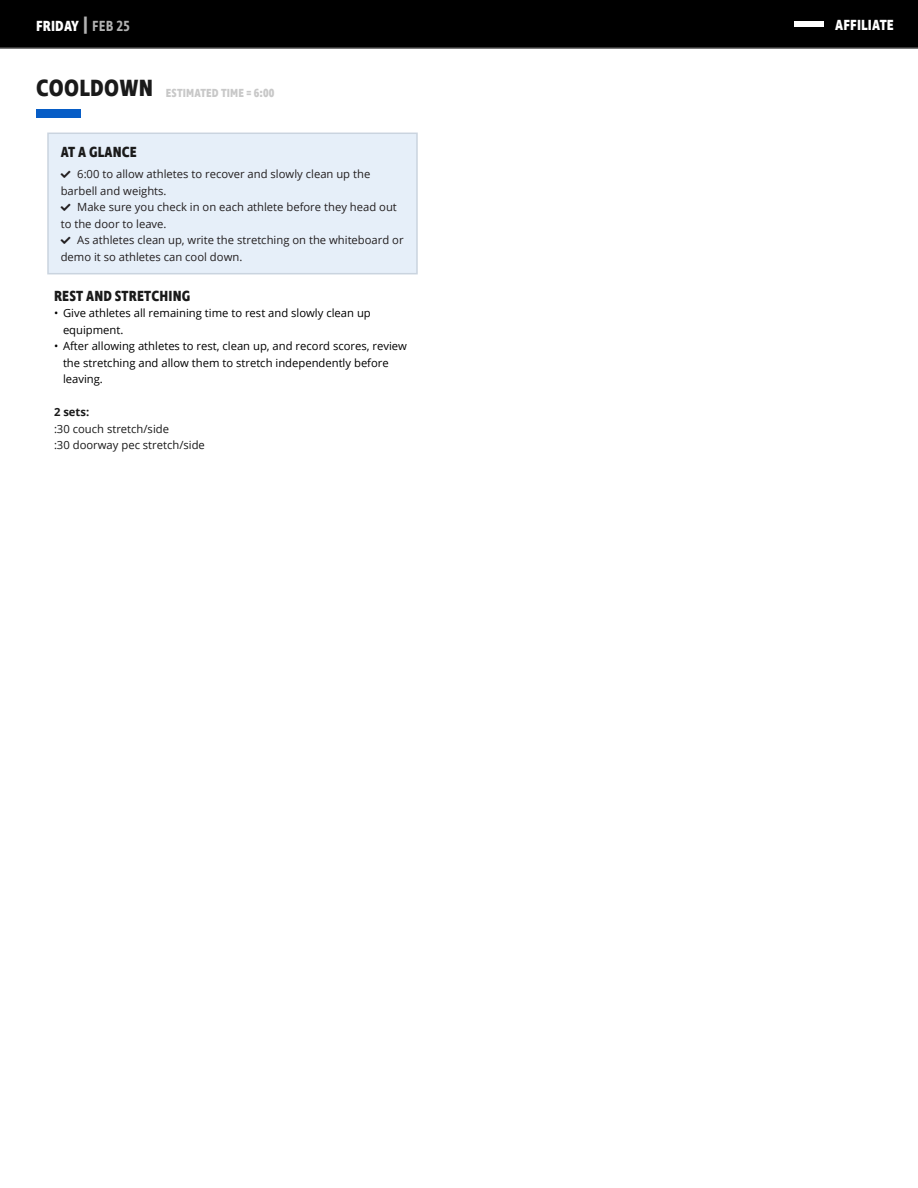
<style>
.page{position:relative;width:918px;height:1188px;background:#fff}
.page>*{position:absolute;margin:0;border:0;box-sizing:border-box;transform-origin:0 0}
.Section_Heading{font:700 24px "Ingra Cd";letter-spacing:.01em;color:#1a1a1a}
.t1{font:700 15px "Ingra Cd";letter-spacing:.01em;color:#fff}
.Body_Text{font:700 15px "Ingra Cd";letter-spacing:.01em;color:#1a1a1a}
.Section_Subheading{font:700 15px "Ingra Cd";letter-spacing:.01em;color:#1a1a1a}
.Time_Estimate{font:700 12px "Ingra Cd";letter-spacing:.01em;color:#c8c8c8}
.Checklists{font:11.25px/16.5px "Open Sans";color:#231f20}
.t2{font:11.25px/16.5px "Open Sans";color:#000}
.Body_Text-2{font:11.25px "Open Sans";color:#1a1a1a}
.Body_Text-3{font:700 11.25px "Open Sans";color:#1a1a1a}
.s1{font-size:18px;color:#b2b2b2}
.s2{font-weight:600;color:#b2b2b2}
</style>
<div class="page">
<div style="left:0;top:0;width:918px;height:48px;background:#000"></div>
<div style="left:794px;top:21px;width:30px;height:6px;background:#fff"></div>
<div style="left:36px;top:109px;width:45px;height:9px;background:#075dc6"></div>
<hr style="left:0;top:47px;width:918px;height:2px;background:#4c4c4c">
<div style="left:47px;top:132px;width:371px;height:143px;background:#e6eff9"></div>
<svg style="left:61px;top:171px;width:10px;height:7px"></svg>
<svg style="left:61px;top:204px;width:10px;height:7px"></svg>
<svg style="left:61px;top:237px;width:10px;height:7px"></svg>
<p class="t1" style="left:36px;top:16px;width:96px">FRIDAY <span class="s1">|</span> <span class="s2">FEB 25</span></p>
<p class="t1" style="left:835px;top:15px;width:60px">AFFILIATE</p>
<p class="Section_Heading" style="left:36px;top:73px;width:119px">COOLDOWN</p>
<p class="Time_Estimate" style="left:166px;top:85px;width:110px">ESTIMATED TIME = 6:00</p>
<p class="Section_Subheading" style="left:61px;top:143px;width:78px">AT A GLANCE</p>
<p class="Checklists" style="left:61px;top:166px;width:311px;text-indent:16px">6:00 to allow athletes to recover and slowly clean up the barbell and weights.</p>
<p class="Checklists" style="left:61px;top:199px;width:338px;text-indent:16px">Make sure you check in on each athlete before they head out to the door to leave.</p>
<p class="Checklists" style="left:61px;top:232px;width:344px;text-indent:16px">As athletes clean up, write the stretching on the whiteboard or demo it so athletes can cool down.</p>
<p class="Body_Text" style="left:54px;top:286px;width:138px">REST AND STRETCHING</p>
<p class="t2" style="left:63px;top:305px;width:309px;text-indent:-9px">• Give athletes all remaining time to rest and slowly clean up equipment.</p>
<p class="t2" style="left:63px;top:338px;width:345px;text-indent:-9px">• After allowing athletes to rest, clean up, and record scores, review the stretching and allow them to stretch independently before leaving.</p>
<p class="Body_Text-3" style="left:54px;top:404px;width:37px">2 sets:</p>
<p class="Body_Text-2" style="left:54px;top:421px;width:117px">:30 couch stretch/side</p>
<p class="Body_Text-2" style="left:54px;top:437px;width:152px">:30 doorway pec stretch/side</p>
</div>
